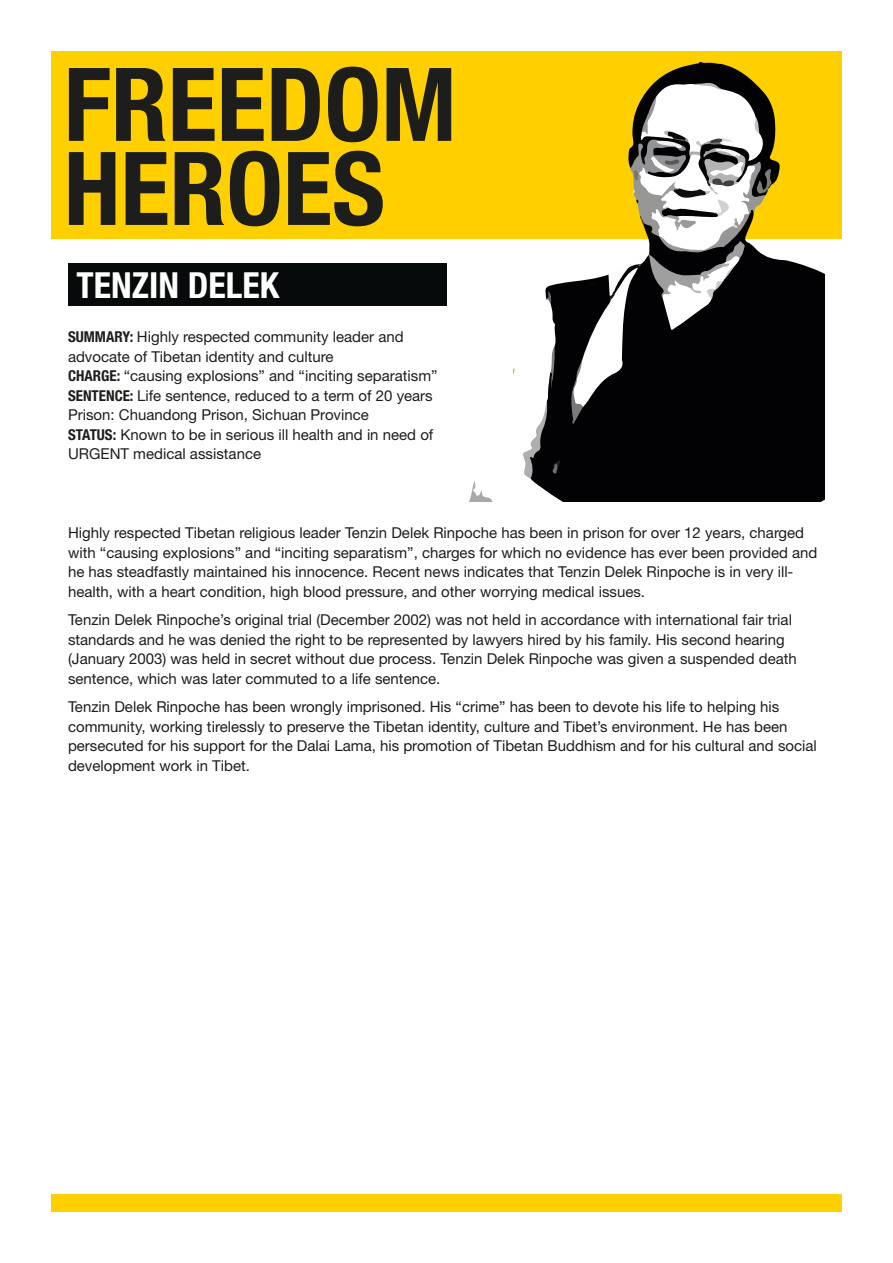
<style>
.page{position:relative;width:893px;height:1263px;background:#fff}
.page>*{position:absolute;margin:0;border:0;box-sizing:border-box;transform-origin:0 0}
.t1{font:700 condensed 102px/84px "Helvetica Neue LT Std";color:#1d1d1b}
.t2{font:700 condensed 36px "Helvetica Neue LT Std";color:#fff}
.t3{font:15px/19.5px "Helvetica Neue LT Std";color:#1d1d1b}
.s1{font-weight:700;font-stretch:condensed}
</style>
<div class="page">
<div style="left:51px;top:51px;width:791px;height:187px;background:#ffcf00"></div>
<div style="left:51px;top:1195px;width:791px;height:17px;background:#ffcf00"></div>
<svg style="left:780px;top:259px;width:45px;height:40px;fill:#020204"></svg>
<div style="left:780px;top:299px;width:45px;height:203px;background:#020204"></div>
<svg style="left:468px;top:62px;width:312px;height:440px"></svg>
<div style="left:68px;top:264px;width:378px;height:42px;background:#070a0b"></div>
<h1 class="t1" style="left:64px;top:61px;width:394px">FREEDOM<br>HEROES</h1>
<h2 class="t2" style="left:77px;top:263px;width:204px">TENZIN DELEK</h2>
<p class="t3" style="left:68px;top:327px;width:371px"><span class="s1">SUMMARY:</span> Highly respected community leader and advocate of Tibetan identity and culture<br><span class="s1">CHARGE:</span> “causing explosions” and “inciting separatism” <span class="s1">SENTENCE:</span> Life sentence, reduced to a term of 20 years Prison: Chuandong Prison, Sichuan Province<br><span class="s1">STATUS:</span> Known to be in serious ill health and in need of URGENT medical assistance</p>
<p class="t3" style="left:68px;top:523px;width:751px">Highly respected Tibetan religious leader Tenzin Delek Rinpoche has been in prison for over 12 years, charged with “causing explosions” and “inciting separatism”, charges for which no evidence has ever been provided and he has steadfastly maintained his innocence. Recent news indicates that Tenzin Delek Rinpoche is in very ill&shy;health, with a heart condition, high blood pressure, and other worrying medical issues.</p>
<p class="t3" style="left:68px;top:610px;width:730px">Tenzin Delek Rinpoche’s original trial (December 2002) was not held in accordance with international fair trial standards and he was denied the right to be represented by lawyers hired by his family. His second hearing (January 2003) was held in secret without due process. Tenzin Delek Rinpoche was given a suspended death sentence, which was later commuted to a life sentence.</p>
<p class="t3" style="left:68px;top:697px;width:750px">Tenzin Delek Rinpoche has been wrongly imprisoned. His “crime” has been to devote his life to helping his community, working tirelessly to preserve the Tibetan identity, culture and Tibet’s environment. He has been persecuted for his support for the Dalai Lama, his promotion of Tibetan Buddhism and for his cultural and social development work in Tibet.</p>
</div>
